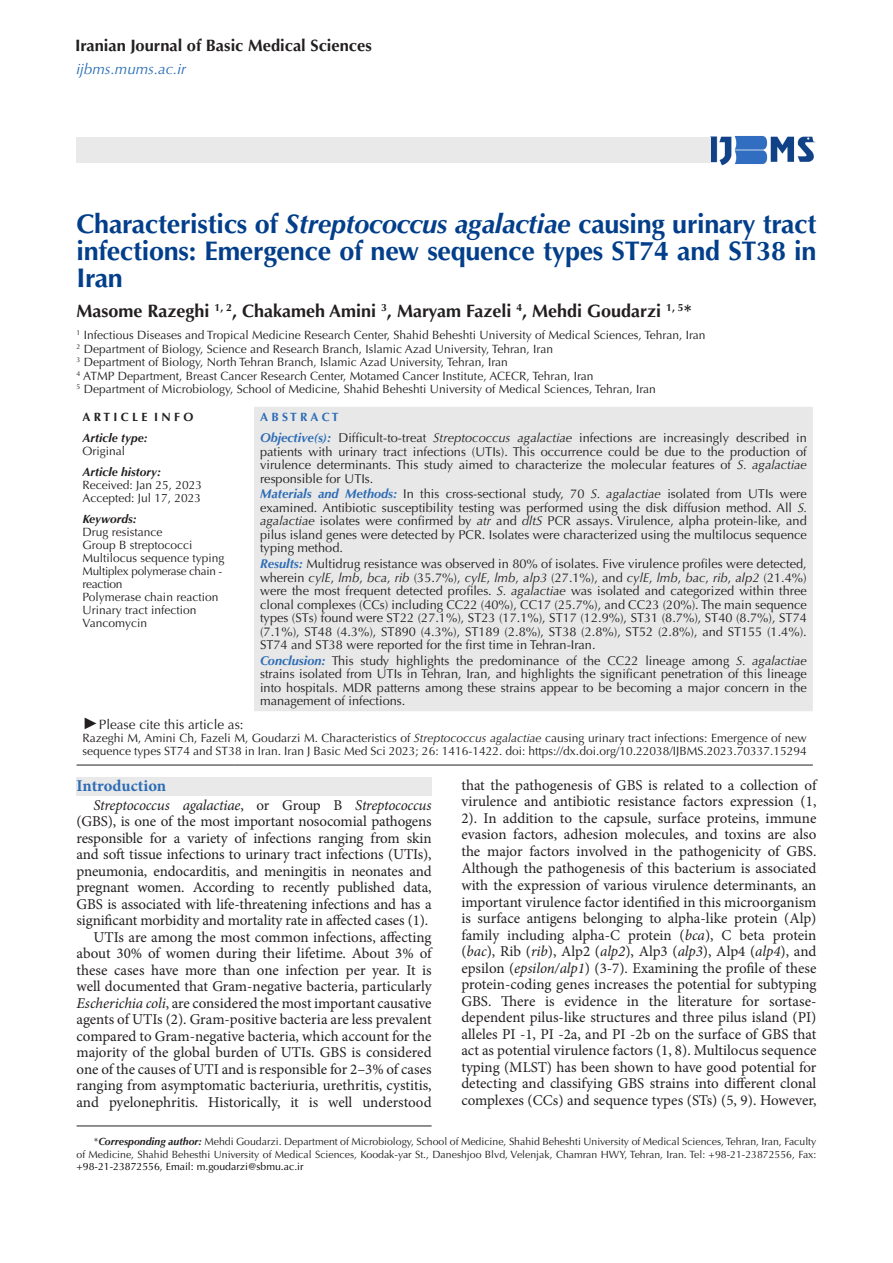
<style>
.page{position:relative;width:893px;height:1263px;background:#fff}
.page>*{position:absolute;margin:0;border:0;box-sizing:border-box;transform-origin:0 0}
.t1{font:700 27px/27px "Optima LT Std";letter-spacing:-.01em;color:#023e8a;text-align:justify}
.t2{font:700 18px "Optima LT Std";color:#231f20}
.t3{font:700 16.5px "Optima LT Std";color:#231f20}
.t4{font:700 16.5px "Minion Pro";letter-spacing:-.005em;color:#2d6cb5}
.t5{font:15px/16.6px "Minion Pro";letter-spacing:-.005em;color:#231f20;text-align:justify}
.t6{font:italic 15px "Optima LT Std";color:#296db6}
.t7{font:13.5px "Optima LT Std";color:#231f20}
.t8{font:12.75px/13.5px "Optima LT Std";color:#231f20;text-align:justify}
.Body_Text{font:12px/13px "Optima LT Std";color:#231f20}
.t9{font:italic 700 12px "Optima LT Std";color:#231f20}
.t10{font:700 12px "Optima LT Std";color:#231f20}
.t11{font:700 12px "Optima LT Std";color:#2d6cb5}
.Body_Text-2{font:12px "Optima LT Std";letter-spacing:-.025em;color:#231f20}
.Body_Text-3{font:11.7px "Optima LT Std";letter-spacing:-.025em;color:#231f20}
.t12{font:10.5px/12.6px "Optima LT Std";color:#231f20;text-align:justify}
.s1{font-style:italic}
.s2{font-weight:700;font-style:italic;color:#2d6cb5}
.s3{font-size:11.25px}
.s4{font-family:"Times New Roman";font-style:italic;font-size:16.5px}
.s5{font-weight:700;font-style:italic}
.s6{color:#000}
</style>
<div class="page">
<hr style="left:77px;top:1126px;width:355px;height:1px;background:#231f20">
<div style="left:254px;top:407px;width:559px;height:304px;background:#e8e8e8"></div>
<hr style="left:77px;top:765px;width:158px;height:1px;background:#231f20">
<svg style="left:235px;top:765px;width:19px;height:1px"></svg>
<hr style="left:254px;top:765px;width:559px;height:1px;background:#231f20">
<div style="left:77px;top:777px;width:355px;height:19px;background:#e9e9e9"></div>
<img style="left:710px;top:136px;width:106px;height:30px">
<div style="left:77px;top:137px;width:634px;height:26px;background:#e9e9e9"></div>
<p class="t3" style="left:75px;top:36px;width:298px">Iranian Journal of Basic Medical Sciences</p>
<p class="t6" style="left:77px;top:61px;width:111px">ijbms.mums.ac.ir</p>
<p class="t1" style="left:77px;top:211px;width:741px">Characteristics of <span class="s1">Streptococcus agalactiae</span> causing urinary tract infections: Emergence of new sequence types ST74 and ST38 in Iran</p>
<p class="t2" style="left:77px;top:300px;width:617px">Masome Razeghi <sup>1,</sup> <sup>2</sup>, Chakameh Amini <sup>3</sup>, Maryam Fazeli <sup>4</sup>, Mehdi Goudarzi <sup>1,</sup> <sup>5</sup>*</p>
<p class="Body_Text" style="left:77px;top:329px;width:631px"><sup>1</sup> Infectious Diseases and Tropical Medicine Research Center, Shahid Beheshti University of Medical Sciences, Tehran, Iran</p>
<p class="Body_Text" style="left:77px;top:342px;width:478px"><sup>2</sup> Department of Biology, Science and Research Branch, Islamic Azad University, Tehran, Iran</p>
<p class="Body_Text" style="left:77px;top:356px;width:433px"><sup>3</sup> Department of Biology, North Tehran Branch, Islamic Azad University, Tehran, Iran</p>
<p class="Body_Text" style="left:77px;top:369px;width:518px"><sup>4</sup> ATMP Department, Breast Cancer Research Center, Motamed Cancer Institute, ACECR, Tehran, Iran</p>
<p class="Body_Text" style="left:77px;top:383px;width:581px"><sup>5</sup> Department of Microbiology, School of Medicine, Shahid Beheshti University of Medical Sciences, Tehran, Iran</p>
<p class="t10" style="left:83px;top:410px;width:112px">A R T I C L E I N F O</p>
<p class="t11" style="left:260px;top:410px;width:80px">A B S T R A C T</p>
<p class="t9" style="left:83px;top:431px;width:67px">Article type:</p>
<p class="Body_Text" style="left:83px;top:444px;width:44px">Original</p>
<p class="t8" style="left:260px;top:431px;width:548px"><span class="s2">Objective(s):</span> Difficult-to-treat <span class="s1">Streptococcus agalactiae</span> infections are increasingly described in patients with urinary tract infections (UTIs). This occurrence could be due to the production of virulence determinants. This study aimed to characterize the molecular features of <span class="s1">S. agalactiae </span>responsible for UTIs.</p>
<p class="t8" style="left:260px;top:488px;width:549px"><span class="s2">Materials and Methods:</span> In this cross-sectional study, 70 <span class="s1">S. agalactiae</span> isolated from UTIs were examined. Antibiotic susceptibility testing was performed using the disk diffusion method. All <span class="s1">S. agalactiae</span> isolates were confirmed by <span class="s1">atr</span> and <span class="s1">dltS</span> PCR assays. Virulence, alpha protein-like, and pilus island genes were detected by PCR. Isolates were characterized using the multilocus sequence typing method.</p>
<p class="t8" style="left:260px;top:557px;width:548px"><span class="s2">Results:</span> Multidrug resistance was observed in 80% of isolates. Five virulence profiles were detected, wherein <span class="s1">cylE</span>, <span class="s1">lmb</span>, <span class="s1">bca</span>, <span class="s1">rib</span> (35.7%), <span class="s1">cylE</span>, <span class="s1">lmb</span>, <span class="s1">alp3</span> (27.1%), and <span class="s1">cylE</span>, <span class="s1">lmb</span>, <span class="s1">bac</span>, <span class="s1">rib</span>, <span class="s1">alp2</span> (21.4%) were the most frequent detected profiles. <span class="s1">S. agalactiae</span> was isolated and categorized within three clonal complexes (CCs) including CC22 (40%), CC17 (25.7%), and CC23 (20%). The main sequence types (STs) found were ST22 (27.1%), ST23 (17.1%), ST17 (12.9%), ST31 (8.7%), ST40 (8.7%), ST74 (7.1%), ST48 (4.3%), ST890 (4.3%), ST189 (2.8%), ST38 (2.8%), ST52 (2.8%), and ST155 (1.4%).<br>ST74 and ST38 were reported for the first time in Tehran-Iran.</p>
<p class="t8" style="left:260px;top:654px;width:548px"><span class="s2">Conclusion:</span> This study highlights the predominance of the CC22 lineage among <span class="s1">S. agalactiae </span>strains isolated from UTIs in Tehran, Iran, and highlights the significant penetration of this lineage into hospitals. MDR patterns among these strains appear to be becoming a major concern in the management of infections.</p>
<p class="t9" style="left:83px;top:464px;width:80px">Article history:</p>
<p class="Body_Text" style="left:83px;top:478px;width:121px">Received: Jan 25, 2023</p>
<p class="Body_Text" style="left:83px;top:491px;width:120px">Accepted: Jul 17, 2023</p>
<p class="t9" style="left:83px;top:511px;width:56px">Keywords:</p>
<p class="Body_Text" style="left:83px;top:525px;width:82px">Drug resistance</p>
<p class="Body_Text" style="left:83px;top:538px;width:112px">Group B streptococci</p>
<p class="Body_Text" style="left:83px;top:551px;width:144px">Multilocus sequence typing</p>
<p class="Body_Text-3" style="left:83px;top:564px;width:141px">Multiplex polymerase chain <span class="s3">-</span></p>
<p class="Body_Text-2" style="left:83px;top:577px;width:41px">reaction</p>
<p class="Body_Text" style="left:83px;top:590px;width:137px">Polymerase chain reaction<br>Urinary tract infection<br>Vancomycin</p>
<p class="t7" style="left:83px;top:716px;width:163px"><span class="s4">►</span>Please cite this article as:</p>
<p class="Body_Text" style="left:83px;top:731px;width:726px">Razeghi M, Amini Ch, Fazeli M, Goudarzi M. Characteristics of <span class="s1">Streptococcus agalactiae</span> causing urinary tract infections: Emergence of new sequence types ST74 and ST38 in Iran. Iran J Basic Med Sci 2023; 26: 1416-1422. doi: https://dx.doi.org/10.22038/IJBMS.2023.70337.15294</p>
<p class="t4" style="left:77px;top:774px;width:91px">Introduction</p>
<p class="t5" style="left:77px;top:797px;width:357px;text-indent:17px"><span class="s1">Streptococcus agalactiae</span>, or Group B <span class="s1">Streptococcus </span>(GBS), is one of the most important nosocomial pathogens responsible for a variety of infections ranging from skin and soft tissue infections to urinary tract infections (UTIs), pneumonia, endocarditis, and meningitis in neonates and pregnant women. According to recently published data, GBS is associated with life-threatening infections and has a significant morbidity and mortality rate in affected cases (1).</p>
<p class="t5" style="left:77px;top:929px;width:357px;text-indent:17px">UTIs are among the most common infections, affecting about 30% of women during their lifetime. About 3% of these cases have more than one infection per year. It is well documented that Gram-negative bacteria, particularly <span class="s1">Escherichia coli</span>, are considered the most important causative agents of UTIs (2). Gram-positive bacteria are less prevalent compared to Gram-negative bacteria, which account for the majority of the global burden of UTIs. GBS is considered one of the causes of UTI and is responsible for 2–3% of cases ranging from asymptomatic bacteriuria, urethritis, cystitis, and pyelonephritis. Historically, it is well understood</p>
<p class="t5" style="left:461px;top:777px;width:357px">that the pathogenesis of GBS is related to a collection of virulence and antibiotic resistance factors expression (1, 2). In addition to the capsule, surface proteins, immune evasion factors, adhesion molecules, and toxins are also the major factors involved in the pathogenicity of GBS.<br>Although the pathogenesis of this bacterium is associated with the expression of various virulence determinants, an important virulence factor identified in this microorganism is surface antigens belonging to alpha-like protein (Alp) family including alpha-C protein (<span class="s1">bca</span>), C beta protein (<span class="s1">bac</span>), Rib (<span class="s1">rib</span>), Alp2 (<span class="s1">alp2</span>), Alp3 (<span class="s1">alp3</span>), Alp4 (<span class="s1">alp4</span>), and epsilon (<span class="s1">epsilon/alp1</span>) (3-7). Examining the profile of these protein-coding genes increases the potential for subtyping GBS. There is evidence in the literature for sortase&shy;dependent pilus-like structures and three pilus island (PI) alleles PI -1, PI -2a, and PI -2b on the surface of GBS that act as potential virulence factors (1, 8). Multilocus sequence typing (MLST) has been shown to have good potential for detecting and classifying GBS strains into different clonal complexes (CCs) and sequence types (STs) (5, 9). However,</p>
<p class="t12" style="left:77px;top:1135px;width:741px;text-indent:17px">*<span class="s5">Corresponding author:</span> Mehdi Goudarzi. Department of Microbiology, School of Medicine, Shahid Beheshti University of Medical Sciences, Tehran, Iran, Faculty of Medicine, Shahid Behesthi University of Medical Sciences, Koodak-yar St., Daneshjoo Blvd, Velenjak, Chamran HWY, Tehran, Iran. Tel: +98-21-23872556, Fax: <span class="s6">+98-21-23872556, Email: m.goudarzi@sbmu.ac.ir</span></p>
</div>
